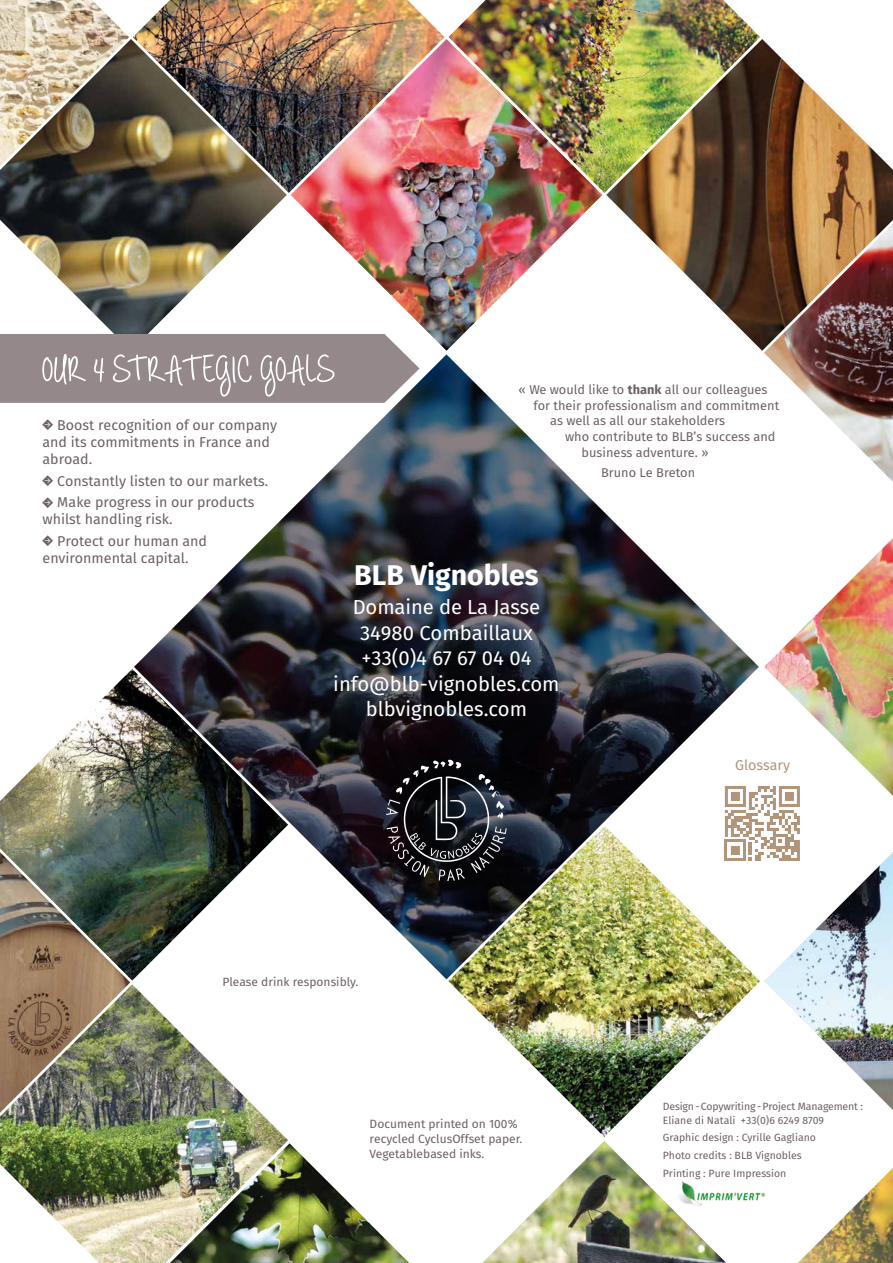
<style>
.page{position:relative;width:893px;height:1263px;background:#fff}
.page>*{position:absolute;margin:0;border:0;box-sizing:border-box;transform-origin:0 0}
.t1{font:700 52.5px "Always Forever";letter-spacing:.01em;color:#fff}
.t2{font:700 28.5px "Fira Sans";color:#fff}
.t3{font:20.25px/25.5px "Fira Sans";color:#fff;text-align:center}
.t4{font:14.25px/17.2px "Fira Sans";color:#6d6065}
.t5{font:14.25px "Fira Sans";color:#b29478}
.t6{font:12.75px "Fira Sans";color:#6d6065}
.t7{font:12px/15px "Fira Sans";color:#6d6065}
.t8{font:10.5px/17.7px "Fira Sans";color:#6d6065}
.s1{font-weight:700}
.s2{font-family:"Arrowstfb";font-size:10.5px}
</style>
<div class="page">
<img style="left:0;top:0;width:129px;height:39px">
<img style="left:288px;top:1143px;width:121px;height:120px">
<img style="left:482px;top:1141px;width:244px;height:122px">
<img style="left:448px;top:979px;width:277px;height:158px">
<img style="left:448px;top:0;width:312px;height:193px">
<img style="left:0;top:39px;width:287px;height:295px">
<img style="left:0;top:669px;width:134px;height:311px">
<img style="left:0;top:984px;width:288px;height:279px">
<img style="left:291px;top:39px;width:311px;height:312px">
<img style="left:133px;top:0;width:312px;height:193px">
<img style="left:798px;top:1168px;width:95px;height:95px">
<svg style="left:725px;top:786px;width:168px;height:324px"></svg>
<img style="left:764px;top:538px;width:129px;height:258px">
<img style="left:606px;top:39px;width:287px;height:312px">
<img style="left:764px;top:224px;width:129px;height:258px">
<img style="left:134px;top:354px;width:625px;height:625px">
<div style="left:0;top:334px;width:420px;height:69px;background:#94888b"></div>
<svg style="left:386px;top:760px;width:121px;height:121px;background:#2a2b30"></svg>
<img style="left:677px;top:1176px;width:89px;height:35px">
<h1 class="t1" style="left:43px;top:348px;width:294px">OUR 4 STRATEGIC GOALS</h1>
<p class="t6" style="left:519px;top:380px;width:250px">« We would like to <span class="s1">thank</span> all our colleagues</p>
<p class="t6" style="left:534px;top:396px;width:247px">for their professionalism and commitment</p>
<p class="t6" style="left:550px;top:412px;width:177px">as well as all our stakeholders</p>
<p class="t6" style="left:565px;top:428px;width:212px">who contribute to BLB’s success and</p>
<p class="t6" style="left:582px;top:443px;width:128px">business adventure. »</p>
<p class="t6" style="left:601px;top:463px;width:96px">Bruno Le Breton</p>
<p class="t4" style="left:43px;top:416px;width:236px"><span class="s2">E</span> Boost recognition of our company and its commitments in France and abroad.</p>
<p class="t4" style="left:43px;top:470px;width:227px;line-height:21.5px"><span class="s2">E</span> Constantly listen to our markets.<br><span class="s2">E</span> Make progress in our products</p>
<p class="t4" style="left:43px;top:509px;width:166px;line-height:21.5px">whilst handling risk.<br><span class="s2">E</span> Protect our human and</p>
<p class="t4" style="left:43px;top:549px;width:147px">environmental capital.</p>
<h2 class="t2" style="left:354px;top:555px;width:186px">BLB Vignobles</h2>
<h3 class="t3" style="left:333px;top:594px;width:228px">Domaine de La Jasse<br>34980 Combaillaux +33(0)4 67 67 04 04 info@blb-vignobles.com blbvignobles.com</h3>
<p class="t7" style="left:222px;top:974px;width:138px">Please drink responsibly.</p>
<p class="t7" style="left:370px;top:1116px;width:154px">Document printed on 100% recycled CyclusOffset paper.<br>Vegetablebased inks.</p>
<p class="t5" style="left:735px;top:755px;width:57px">Glossary</p>
<p class="t8" style="left:663px;top:1100px;width:202px;line-height:13.5px">Design - Copywriting - Project Management :<br>Eliane di Natali +33(0)6 6249 8709</p>
<p class="t8" style="left:663px;top:1129px;width:155px">Graphic design : Cyrille Gagliano<br>Photo credits : BLB Vignobles<br>Printing : Pure Impression</p>
</div>
